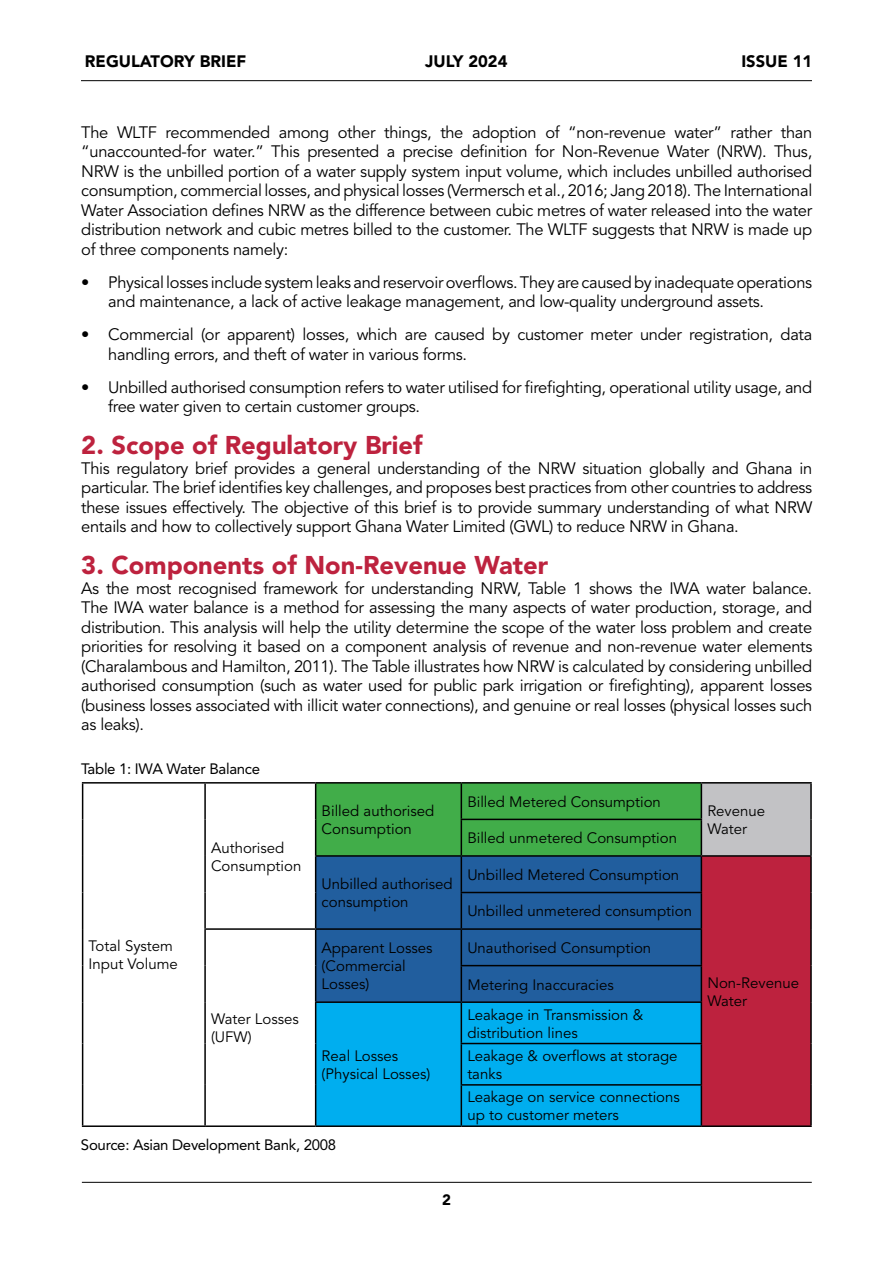
<style>
.page{position:relative;width:893px;height:1263px;background:#fff}
.page>*{position:absolute;margin:0;border:0;box-sizing:border-box;transform-origin:0 0}
.t1{font:900 25.5px "Avenir LT Std";color:#bd223e}
.t2{font:16.5px/19.5px "Avenir LT Std";letter-spacing:-.02em;color:#000;text-align:justify}
.t3{font:900 16.5px "Avenir LT Std";color:#000}
.t4{font:15px/18px "Avenir LT Std";color:#000}
.t5{font:15px "Avenir LT Std";letter-spacing:-.02em;color:#000}
.t6{font:900 15px "Avenir LT Std";color:#000}
</style>
<div class="page">
<hr style="left:82px;top:1182px;width:730px;height:1px;background:#000">
<hr style="left:81px;top:80px;width:731px;height:1px;background:#000">
<div style="left:316px;top:783px;width:385px;height:72px;background:#41ad49"></div>
<div style="left:701px;top:783px;width:110px;height:73px;background:#c2c2c5"></div>
<div style="left:316px;top:857px;width:385px;height:144px;background:#215e9e"></div>
<div style="left:701px;top:856px;width:110px;height:270px;background:#bd223e"></div>
<div style="left:316px;top:1003px;width:385px;height:122px;background:#00aeef"></div>
<hr style="left:82px;top:782px;width:123px;height:1px;background:#000">
<hr style="left:82px;top:783px;width:1px;height:36px;background:#000">
<hr style="left:205px;top:782px;width:111px;height:1px;background:#000">
<hr style="left:204px;top:783px;width:2px;height:36px;background:#000">
<hr style="left:316px;top:782px;width:145px;height:1px;background:#000">
<hr style="left:315px;top:783px;width:1px;height:36px;background:#000">
<hr style="left:461px;top:782px;width:240px;height:1px;background:#000">
<hr style="left:461px;top:783px;width:1px;height:36px;background:#000">
<hr style="left:701px;top:782px;width:111px;height:1px;background:#000">
<hr style="left:701px;top:783px;width:1px;height:36px;background:#000">
<hr style="left:810px;top:783px;width:2px;height:36px;background:#000">
<hr style="left:82px;top:819px;width:1px;height:37px;background:#000">
<hr style="left:204px;top:819px;width:2px;height:37px;background:#000">
<hr style="left:315px;top:819px;width:1px;height:36px;background:#000">
<hr style="left:461px;top:819px;width:241px;height:1px;background:#000">
<hr style="left:461px;top:820px;width:1px;height:35px;background:#000">
<hr style="left:701px;top:820px;width:1px;height:35px;background:#000">
<hr style="left:810px;top:819px;width:2px;height:36px;background:#000">
<hr style="left:82px;top:856px;width:1px;height:36px;background:#000">
<hr style="left:204px;top:856px;width:2px;height:36px;background:#000">
<hr style="left:315px;top:855px;width:146px;height:2px;background:#000">
<hr style="left:315px;top:857px;width:1px;height:35px;background:#000">
<hr style="left:461px;top:855px;width:240px;height:2px;background:#000">
<hr style="left:461px;top:857px;width:1px;height:35px;background:#000">
<hr style="left:701px;top:855px;width:111px;height:2px;background:#000">
<hr style="left:701px;top:857px;width:1px;height:35px;background:#000">
<hr style="left:810px;top:857px;width:2px;height:35px;background:#000">
<hr style="left:82px;top:892px;width:1px;height:37px;background:#000">
<hr style="left:204px;top:892px;width:2px;height:36px;background:#000">
<hr style="left:315px;top:892px;width:1px;height:36px;background:#000">
<hr style="left:461px;top:892px;width:241px;height:1px;background:#000">
<hr style="left:461px;top:893px;width:1px;height:35px;background:#000">
<hr style="left:701px;top:893px;width:1px;height:35px;background:#000">
<hr style="left:810px;top:892px;width:2px;height:37px;background:#000">
<hr style="left:82px;top:929px;width:1px;height:37px;background:#000">
<hr style="left:204px;top:928px;width:112px;height:2px;background:#000">
<hr style="left:204px;top:930px;width:2px;height:36px;background:#000">
<hr style="left:316px;top:928px;width:145px;height:2px;background:#000">
<hr style="left:315px;top:930px;width:1px;height:36px;background:#000">
<hr style="left:461px;top:928px;width:241px;height:2px;background:#000">
<hr style="left:461px;top:930px;width:1px;height:35px;background:#000">
<hr style="left:701px;top:930px;width:1px;height:35px;background:#000">
<hr style="left:810px;top:929px;width:2px;height:37px;background:#000">
<hr style="left:82px;top:966px;width:1px;height:36px;background:#000">
<hr style="left:204px;top:966px;width:2px;height:36px;background:#000">
<hr style="left:315px;top:966px;width:1px;height:35px;background:#000">
<hr style="left:461px;top:965px;width:241px;height:1px;background:#000">
<hr style="left:461px;top:966px;width:1px;height:35px;background:#000">
<hr style="left:701px;top:966px;width:1px;height:35px;background:#000">
<hr style="left:810px;top:966px;width:2px;height:36px;background:#000">
<hr style="left:82px;top:1002px;width:1px;height:41px;background:#000">
<hr style="left:204px;top:1002px;width:2px;height:41px;background:#000">
<hr style="left:315px;top:1001px;width:146px;height:2px;background:#000">
<hr style="left:315px;top:1003px;width:1px;height:40px;background:#000">
<hr style="left:461px;top:1001px;width:241px;height:2px;background:#000">
<hr style="left:461px;top:1003px;width:1px;height:40px;background:#000">
<hr style="left:701px;top:1003px;width:1px;height:40px;background:#000">
<hr style="left:810px;top:1002px;width:2px;height:41px;background:#000">
<hr style="left:82px;top:1043px;width:1px;height:42px;background:#000">
<hr style="left:204px;top:1043px;width:2px;height:42px;background:#000">
<hr style="left:315px;top:1043px;width:1px;height:42px;background:#000">
<hr style="left:461px;top:1043px;width:241px;height:1px;background:#000">
<hr style="left:461px;top:1044px;width:1px;height:40px;background:#000">
<hr style="left:701px;top:1044px;width:1px;height:40px;background:#000">
<hr style="left:810px;top:1043px;width:2px;height:42px;background:#000">
<hr style="left:82px;top:1085px;width:1px;height:40px;background:#000">
<hr style="left:204px;top:1085px;width:2px;height:40px;background:#000">
<hr style="left:315px;top:1085px;width:1px;height:40px;background:#000">
<hr style="left:461px;top:1084px;width:241px;height:1px;background:#000">
<hr style="left:461px;top:1085px;width:1px;height:40px;background:#000">
<hr style="left:701px;top:1085px;width:1px;height:40px;background:#000">
<hr style="left:810px;top:1085px;width:2px;height:40px;background:#000">
<hr style="left:82px;top:1125px;width:123px;height:2px;background:#000">
<hr style="left:205px;top:1125px;width:111px;height:2px;background:#000">
<hr style="left:316px;top:1125px;width:145px;height:2px;background:#000">
<hr style="left:461px;top:1125px;width:240px;height:2px;background:#000">
<hr style="left:701px;top:1125px;width:111px;height:2px;background:#000">
<p class="t3" style="left:85px;top:52px;width:163px">REGULATORY BRIEF</p>
<p class="t3" style="left:425px;top:52px;width:84px">JULY 2024</p>
<p class="t3" style="left:741px;top:52px;width:72px">ISSUE 11</p>
<p class="t2" style="left:81px;top:123px;width:732px">The WLTF recommended among other things, the adoption of “non-revenue water” rather than “unaccounted-for water.” This presented a precise definition for Non-Revenue Water (NRW). Thus, NRW is the unbilled portion of a water supply system input volume, which includes unbilled authorised consumption, commercial losses, and physical losses (Vermersch et al., 2016; Jang 2018). The International Water Association defines NRW as the difference between cubic metres of water released into the water distribution network and cubic metres billed to the customer. The WLTF suggests that NRW is made up of three components namely:</p>
<p class="t2" style="left:108px;top:273px;width:705px;text-indent:-27px">• Physical losses include system leaks and reservoir overflows. They are caused by inadequate operations and maintenance, a lack of active leakage management, and low-quality underground assets.</p>
<p class="t2" style="left:108px;top:325px;width:705px;text-indent:-27px">• Commercial (or apparent) losses, which are caused by customer meter under registration, data handling errors, and theft of water in various forms.</p>
<p class="t2" style="left:108px;top:378px;width:705px;text-indent:-27px">• Unbilled authorised consumption refers to water utilised for firefighting, operational utility usage, and free water given to certain customer groups.</p>
<h1 class="t1" style="left:81px;top:430px;width:343px">2. Scope of Regulatory Brief</h1>
<p class="t2" style="left:81px;top:459px;width:732px">This regulatory brief provides a general understanding of the NRW situation globally and Ghana in particular. The brief identifies key challenges, and proposes best practices from other countries to address these issues effectively. The objective of this brief is to provide summary understanding of what NRW entails and how to collectively support Ghana Water Limited (GWL) to reduce NRW in Ghana.</p>
<h1 class="t1" style="left:81px;top:550px;width:468px">3. Components of Non-Revenue Water</h1>
<p class="t2" style="left:81px;top:579px;width:733px">As the most recognised framework for understanding NRW, Table 1 shows the IWA water balance.<br>The IWA water balance is a method for assessing the many aspects of water production, storage, and distribution. This analysis will help the utility determine the scope of the water loss problem and create priorities for resolving it based on a component analysis of revenue and non-revenue water elements (Charalambous and Hamilton, 2011). The Table illustrates how NRW is calculated by considering unbilled authorised consumption (such as water used for public park irrigation or firefighting), apparent losses (business losses associated with illicit water connections), and genuine or real losses (physical losses such as leaks).</p>
<p class="t5" style="left:81px;top:760px;width:181px">Table 1: IWA Water Balance</p>
<p class="t4" style="left:89px;top:937px;width:91px">Total System<br>Input Volume</p>
<p class="t4" style="left:211px;top:839px;width:92px">Authorised<br>Consumption</p>
<p class="t4" style="left:211px;top:1010px;width:89px">Water Losses (UFW)</p>
<p class="t4" style="left:322px;top:802px;width:114px">Billed authorised<br>Consumption</p>
<p class="t4" style="left:322px;top:875px;width:133px">Unbilled authorised consumption</p>
<p class="t4" style="left:467px;top:793px;width:195px">Billed Metered Consumption</p>
<p class="t4" style="left:467px;top:829px;width:211px">Billed unmetered Consumption</p>
<p class="t4" style="left:467px;top:866px;width:213px">Unbilled Metered Consumption</p>
<p class="t4" style="left:467px;top:903px;width:226px">Unbilled unmetered consumption</p>
<p class="t4" style="left:322px;top:939px;width:112px">Apparent Losses (Commercial<br>Losses)</p>
<p class="t4" style="left:467px;top:939px;width:185px">Unauthorised Consumption</p>
<p class="t4" style="left:467px;top:976px;width:148px">Metering Inaccuracies</p>
<p class="t4" style="left:322px;top:1047px;width:110px">Real Losses (Physical Losses)</p>
<p class="t4" style="left:467px;top:1006px;width:177px">Leakage in Transmission &amp; distribution lines</p>
<p class="t4" style="left:467px;top:1047px;width:212px">Leakage &amp; overflows at storage tanks</p>
<p class="t4" style="left:467px;top:1088px;width:214px">Leakage on service connections up to customer meters</p>
<p class="t5" style="left:81px;top:1136px;width:257px">Source: Asian Development Bank, 2008</p>
<p class="t6" style="left:442px;top:1190px;width:10px">2</p>
<p class="t4" style="left:707px;top:802px;width:59px">Revenue<br>Water</p>
<p class="t4" style="left:707px;top:974px;width:93px">Non-Revenue<br>Water</p>
</div>
